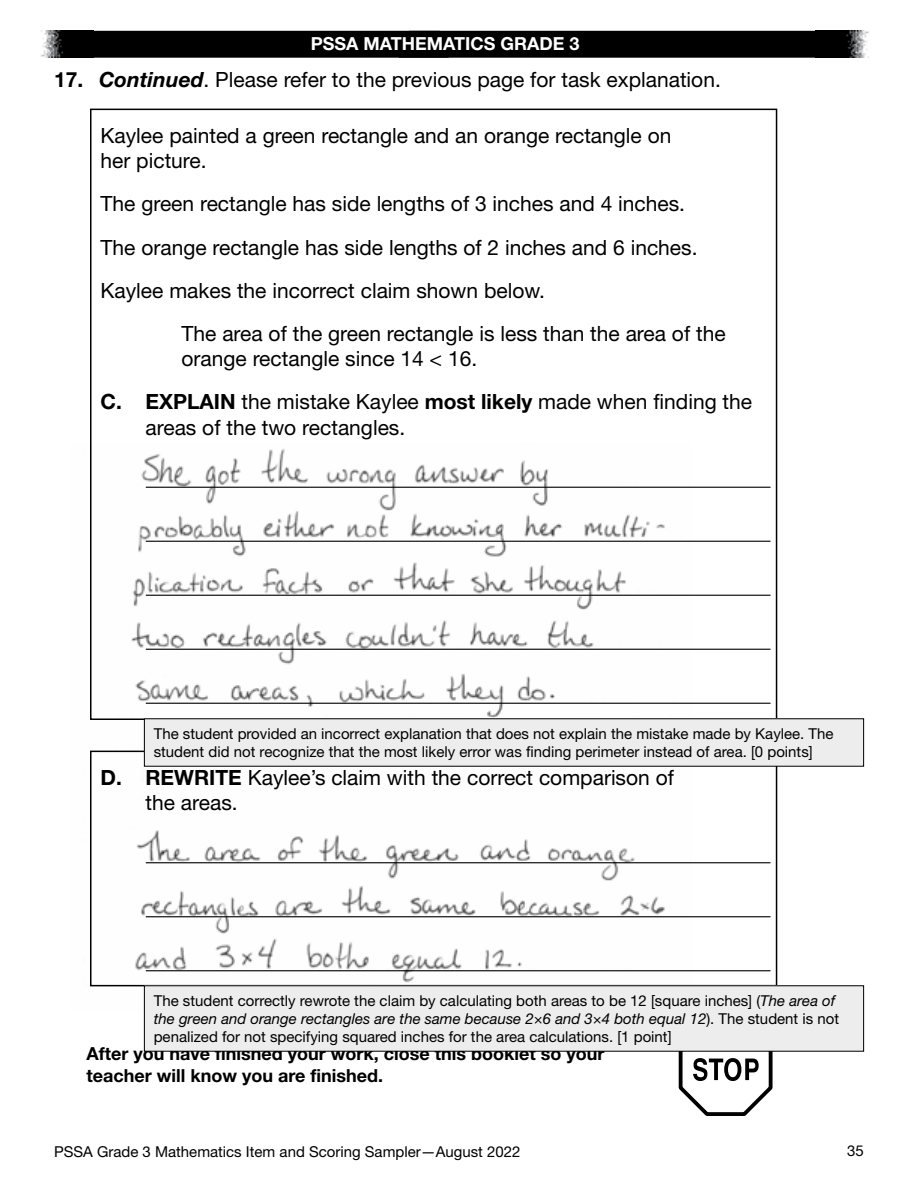
<style>
.page{position:relative;width:918px;height:1188px;background:#fff}
.page>*{position:absolute;margin:0;border:0;box-sizing:border-box;transform-origin:0 0}
._02_q_Txt_Lft{font:21px/25.2px "Helvetica Neue LT Std";color:#000}
._02_q_No{font:21px/25.2px "Helvetica Neue LT Std";color:#000}
._02_q_Txt_ind{font:21px/25.2px "Helvetica Neue LT Std";color:#000}
._02_q_No__pg{font:21px "Helvetica Neue LT Std";color:#000}
._01_Body_bold{font:700 18px/21.6px "Helvetica Neue LT Std";color:#000}
.t1{font:700 18px "Helvetica Neue LT Std";color:#fff}
._01_Body_Annotations{font:15px/18px "Helvetica Neue LT Std";color:#000}
.s1{font-weight:700}
.s2{font-weight:700;font-style:italic}
.s3{font-style:italic}
</style>
<div class="page">
<img style="left:41px;top:31px;width:53px;height:27px">
<img style="left:816px;top:31px;width:53px;height:27px">
<div style="left:94px;top:31px;width:722px;height:27px;background:#000"></div>
<hr style="left:146px;top:487px;width:625px;height:1px;background:#000">
<hr style="left:146px;top:541px;width:625px;height:1px;background:#000">
<hr style="left:146px;top:595px;width:625px;height:1px;background:#000">
<hr style="left:146px;top:649px;width:625px;height:1px;background:#000">
<hr style="left:146px;top:703px;width:625px;height:1px;background:#000">
<hr style="left:146px;top:862px;width:625px;height:1px;background:#000">
<hr style="left:146px;top:916px;width:625px;height:1px;background:#000">
<hr style="left:146px;top:970px;width:625px;height:1px;background:#000">
<img style="left:90px;top:443px;width:601px;height:567px">
<svg style="left:679px;top:1052px;width:94px;height:64px"></svg>
<div style="left:144px;top:719px;width:720px;height:47px;background:#ededee"></div>
<div style="left:144px;top:986px;width:720px;height:65px;background:#ededee"></div>
<p class="t1" style="left:311px;top:33px;width:270px">PSSA MATHEMATICS GRADE 3</p>
<p class="_02_q_No__pg" style="left:54px;top:67px;width:665px"><span class="s1">17.</span> <span class="s2">Continued</span>. Please refer to the previous page for task explanation.</p>
<p class="_02_q_Txt_Lft" style="left:100px;top:123px;width:573px">Kaylee painted a green rectangle and an orange rectangle on her picture.</p>
<p class="_02_q_Txt_Lft" style="left:100px;top:191px;width:583px">The green rectangle has side lengths of 3 inches and 4 inches.</p>
<p class="_02_q_Txt_Lft" style="left:100px;top:234px;width:595px">The orange rectangle has side lengths of 2 inches and 6 inches.</p>
<p class="_02_q_Txt_Lft" style="left:100px;top:277px;width:443px">Kaylee makes the incorrect claim shown below.</p>
<p class="_02_q_Txt_ind" style="left:182px;top:321px;width:546px">The area of the green rectangle is less than the area of the orange rectangle since 14 &lt; 16.</p>
<p class="_02_q_No" style="left:146px;top:389px;width:608px;text-indent:-45px"><span class="s1">C. EXPLAIN</span> the mistake Kaylee <span class="s1">most likely</span> made when finding the areas of the two rectangles.</p>
<p class="_01_Body_Annotations" style="left:154px;top:724px;width:681px">The student provided an incorrect explanation that does not explain the mistake made by Kaylee. The student did not recognize that the most likely error was finding perimeter instead of area. [0 points]</p>
<p class="_02_q_No" style="left:146px;top:765px;width:530px;text-indent:-45px"><span class="s1">D. REWRITE</span> Kaylee’s claim with the correct comparison of the areas.</p>
<p class="_01_Body_Annotations" style="left:154px;top:991px;width:687px">The student correctly rewrote the claim by calculating both areas to be 12 [square inches] (<span class="s3">The area of the green and orange rectangles are the same because 2×6 and 3×4 both equal 12</span>). The student is not penalized for not specifying squared inches for the area calculations. [1 point]</p>
<p class="_01_Body_bold" style="left:87px;top:1043px;width:519px">After you have finished your work, close this booklet so your teacher will know you are finished.</p>
<p class="_01_Body_Annotations" style="left:54px;top:1142px;width:468px">PSSA Grade 3 Mathematics Item and Scoring Sampler—August 2022</p>
<p class="_01_Body_Annotations" style="left:847px;top:1142px;width:18px">35</p>
</div>
